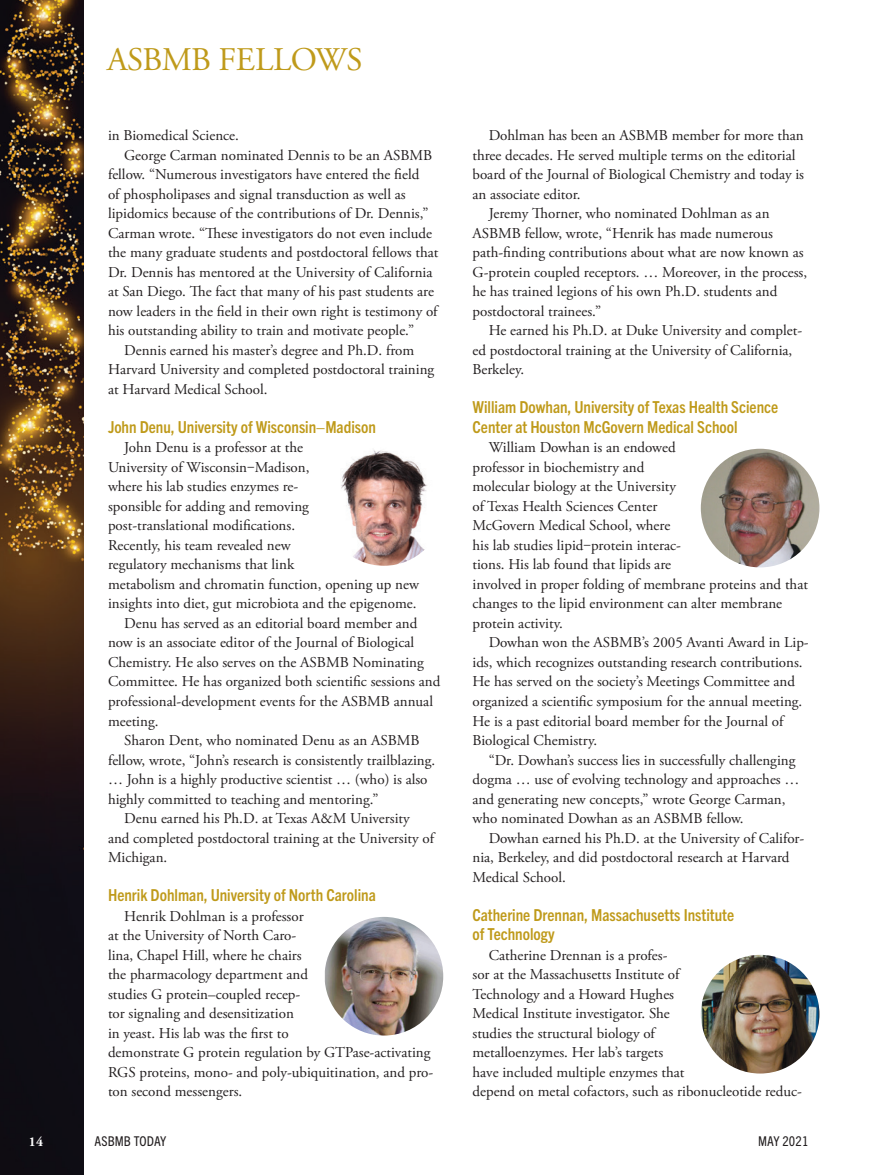
<style>
.page{position:relative;width:891px;height:1175px;background:#fff}
.page>*{position:absolute;margin:0;border:0;box-sizing:border-box;transform-origin:0 0}
.Header_largest{font:33px "Adobe Garamond Pro";letter-spacing:-.02em;color:#bf9a1a}
.Award_text{font:700 condensed 16.5px/19.5px "Trade Gothic Next LT Pro";color:#bf9a1a}
.Award_text-2{font:15px/19.5px "Adobe Garamond Pro";color:#231f20}
.AT_folio1{font:condensed 13.5px "Trade Gothic Next LT Pro";letter-spacing:.01em;color:#231f20}
.AT_folio1-2{font:700 13.5px "Adobe Garamond Pro";color:#fff}
</style>
<div class="page">
<img style="left:325px;top:916px;width:118px;height:119px;border-radius:58px">
<img style="left:701px;top:449px;width:118px;height:118px;border-radius:59px">
<img style="left:701px;top:954px;width:118px;height:119px;border-radius:59px">
<img style="left:325px;top:447px;width:118px;height:119px;border-radius:59px">
<img style="left:0;top:0;width:83px;height:1174px">
<p class="Header_largest" style="left:107px;top:39px;width:257px">ASBMB FELLOWS</p>
<p class="Award_text-2" style="left:108px;top:126px;width:132px">in Biomedical Science.</p>
<p class="Award_text-2" style="left:108px;top:146px;width:332px;text-indent:16px">George Carman nominated Dennis to be an ASBMB fellow. “Numerous investigators have entered the field<br>of phospholipases and signal transduction as well as lipidomics because of the contributions of Dr. Dennis,” Carman wrote. “These investigators do not even include the many graduate students and postdoctoral fellows that Dr. Dennis has mentored at the University of California at San Diego. The fact that many of his past students are now leaders in the field in their own right is testimony of his outstanding ability to train and motivate people.”</p>
<p class="Award_text-2" style="left:108px;top:341px;width:328px;text-indent:16px">Dennis earned his master’s degree and Ph.D. from<br>Harvard University and completed postdoctoral training at Harvard Medical School.</p>
<p class="Award_text" style="left:108px;top:416px;width:269px">John Denu, University of Wisconsin–Madison</p>
<p class="Award_text-2" style="left:108px;top:438px;width:313px;text-indent:16px">John Denu is a professor at the<br>University of Wisconsin‒Madison,<br>where his lab studies enzymes re-<br>sponsible for adding and removing<br>post-translational modifications.<br>Recently, his team revealed new<br>regulatory mechanisms that link<br>metabolism and chromatin function, opening up new insights into diet, gut microbiota and the epigenome.</p>
<p class="Award_text-2" style="left:108px;top:614px;width:334px;text-indent:16px">Denu has served as an editorial board member and now is an associate editor of the Journal of Biological Chemistry. He also serves on the ASBMB Nominating Committee. He has organized both scientific sessions and professional-development events for the ASBMB annual meeting.</p>
<p class="Award_text-2" style="left:108px;top:731px;width:329px;text-indent:16px">Sharon Dent, who nominated Denu as an ASBMB fellow, wrote, “John’s research is consistently trailblazing. … John is a highly productive scientist … (who) is also highly committed to teaching and mentoring.”</p>
<p class="Award_text-2" style="left:108px;top:809px;width:328px;text-indent:16px">Denu earned his Ph.D. at Texas A&amp;M University and completed postdoctoral training at the University of<br>Michigan.</p>
<p class="Award_text" style="left:108px;top:884px;width:269px">Henrik Dohlman, University of North Carolina</p>
<p class="Award_text-2" style="left:108px;top:906px;width:327px;text-indent:16px">Henrik Dohlman is a professor<br>at the University of North Caro-<br>lina, Chapel Hill, where he chairs<br>the pharmacology department and<br>studies G protein–coupled recep-<br>tor signaling and desensitization<br>in yeast. His lab was the first to<br>demonstrate G protein regulation by GTPase-activating RGS proteins, mono- and poly-ubiquitination, and pro&shy;ton second messengers.</p>
<p class="Award_text-2" style="left:472px;top:126px;width:333px;text-indent:16px">Dohlman has been an ASBMB member for more than three decades. He served multiple terms on the editorial board of the Journal of Biological Chemistry and today is an associate editor.</p>
<p class="Award_text-2" style="left:472px;top:204px;width:336px;text-indent:16px">Jeremy Thorner, who nominated Dohlman as an ASBMB fellow, wrote, “Henrik has made numerous path-finding contributions about what are now known as G-protein coupled receptors. … Moreover, in the process, he has trained legions of his own Ph.D. students and postdoctoral trainees.”</p>
<p class="Award_text-2" style="left:472px;top:321px;width:331px;text-indent:16px">He earned his Ph.D. at Duke University and complet&shy;ed postdoctoral training at the University of California,<br>Berkeley.</p>
<p class="Award_text" style="left:472px;top:396px;width:307px">William Dowhan, University of Texas Health Science<br>Center at Houston McGovern Medical School</p>
<p class="Award_text-2" style="left:472px;top:438px;width:337px;text-indent:16px">William Dowhan is an endowed<br>professor in biochemistry and<br>molecular biology at the University<br>of Texas Health Sciences Center<br>McGovern Medical School, where<br>his lab studies lipid‒protein interac-<br>tions. His lab found that lipids are<br>involved in proper folding of membrane proteins and that changes to the lipid environment can alter membrane protein activity.</p>
<p class="Award_text-2" style="left:472px;top:633px;width:338px;text-indent:16px">Dowhan won the ASBMB’s 2005 Avanti Award in Lip&shy;ids, which recognizes outstanding research contributions.<br>He has served on the society’s Meetings Committee and organized a scientific symposium for the annual meeting.<br>He is a past editorial board member for the Journal of Biological Chemistry.</p>
<p class="Award_text-2" style="left:472px;top:750px;width:329px;text-indent:16px">“Dr. Dowhan’s success lies in successfully challenging dogma … use of evolving technology and approaches … and generating new concepts,” wrote George Carman, who nominated Dowhan as an ASBMB fellow.</p>
<p class="Award_text-2" style="left:472px;top:828px;width:333px;text-indent:16px">Dowhan earned his Ph.D. at the University of Califor&shy;nia, Berkeley, and did postdoctoral research at Harvard<br>Medical School.</p>
<p class="Award_text" style="left:472px;top:903px;width:263px">Catherine Drennan, Massachusetts Institute of Technology</p>
<p class="Award_text-2" style="left:472px;top:945px;width:331px;text-indent:16px">Catherine Drennan is a profes-<br>sor at the Massachusetts Institute of<br>Technology and a Howard Hughes<br>Medical Institute investigator. She<br>studies the structural biology of<br>metalloenzymes. Her lab’s targets<br>have included multiple enzymes that<br>depend on metal cofactors, such as ribonucleotide reduc-</p>
<p class="AT_folio1-2" style="left:29px;top:1133px;width:16px">14</p>
<p class="AT_folio1" style="left:94px;top:1131px;width:73px">ASBMB TODAY</p>
<p class="AT_folio1" style="left:758px;top:1131px;width:52px">MAY 2021</p>
</div>
